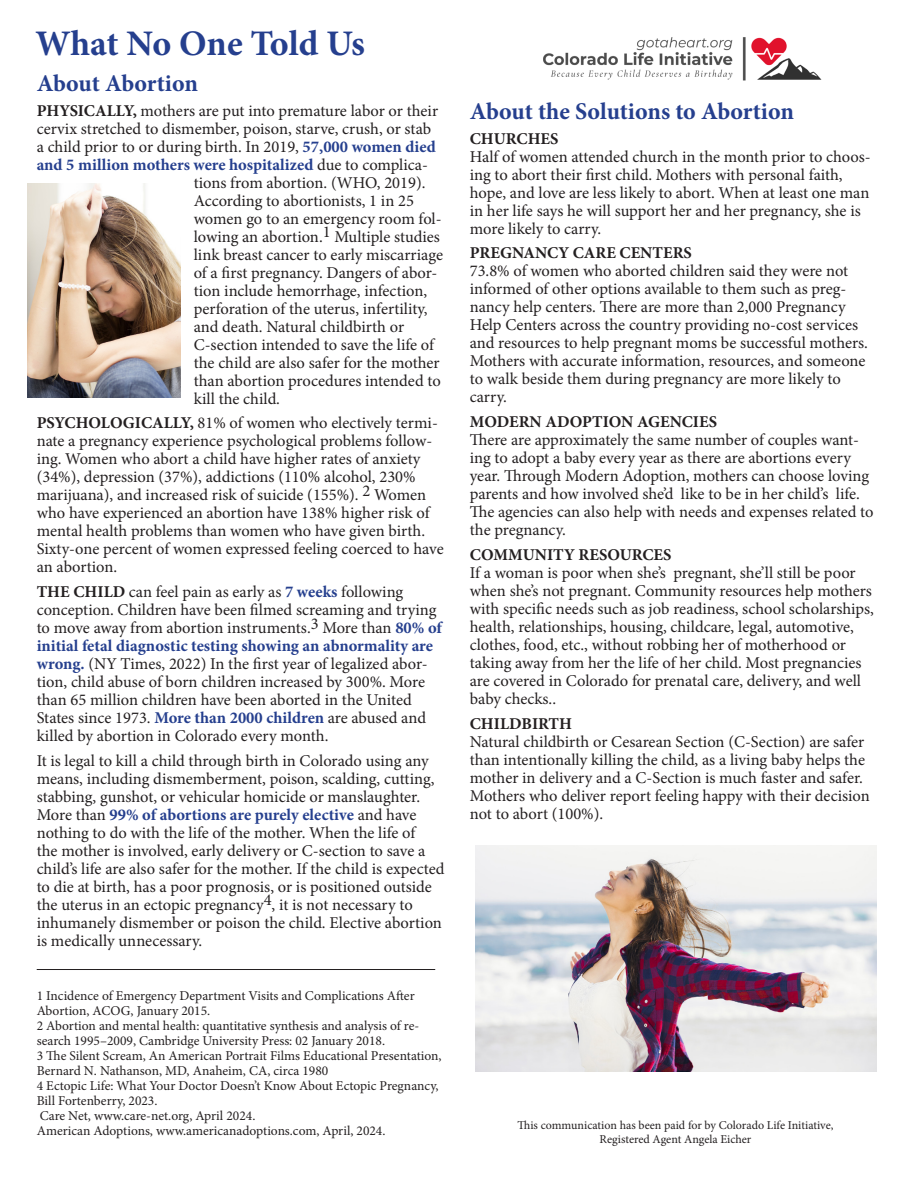
<style>
.page{position:relative;width:918px;height:1188px;background:#fff}
.page>*{position:absolute;margin:0;border:0;box-sizing:border-box;transform-origin:0 0}
.t1{font:700 36px "Minion Pro";letter-spacing:-.005em;color:#253f8e}
.t2{font:700 24px "Minion Pro";letter-spacing:-.005em;color:#253f8e}
.t3{font:16.5px/18px "Minion Pro";letter-spacing:-.005em;color:#231f20}
.t4{font:700 16.5px "Minion Pro";color:#231f20}
.t5{font:700 16.5px "Minion Pro";color:#253f8e}
.t6{font:13.5px/15px "Minion Pro";color:#231f20}
.t7{font:12px "Minion Pro";color:#231f20}
.s1{font-weight:700}
.s2{font-weight:700;color:#253f8e}
.s3{font-weight:400;color:#231f20}
</style>
<div class="page">
<hr style="left:37px;top:969px;width:398px;height:1px;background:#231f20">
<img style="left:543px;top:37px;width:279px;height:44px">
<img style="left:476px;top:845px;width:400px;height:226px">
<img style="left:27px;top:183px;width:153px;height:215px">
<p class="t1" style="left:35px;top:18px;width:331px">What No One Told Us</p>
<p class="t2" style="left:37px;top:66px;width:163px">About Abortion</p>
<p class="t3" style="left:37px;top:101px;width:403px"><span class="s1">PHYSICALLY,</span> mothers are put into premature labor or their</p>
<p class="t3" style="left:37px;top:119px;width:396px">cervix stretched to dismember, poison, starve, crush, or stab</p>
<p class="t3" style="left:37px;top:137px;width:401px">a child prior to or during birth. In 2019, <span class="s2">57,000 women died</span></p>
<p class="t5" style="left:37px;top:153px;width:393px">and 5 million mothers were hospitalized <span class="s3">due to complica-</span></p>
<p class="t3" style="left:194px;top:173px;width:233px">tions from abortion. (WHO, 2019).</p>
<p class="t3" style="left:194px;top:191px;width:222px">According to abortionists, 1 in 25</p>
<p class="t3" style="left:194px;top:209px;width:249px">women go to an emergency room fol-</p>
<p class="t3" style="left:194px;top:227px;width:248px">lowing an abortion.1 Multiple studies</p>
<p class="t3" style="left:194px;top:245px;width:251px">link breast cancer to early miscarriage</p>
<p class="t3" style="left:194px;top:263px;width:245px">of a first pregnancy. Dangers of abor-</p>
<p class="t3" style="left:194px;top:281px;width:235px">tion include hemorrhage, infection,</p>
<p class="t3" style="left:194px;top:299px;width:235px">perforation of the uterus, infertility,</p>
<p class="t3" style="left:194px;top:317px;width:212px">and death. Natural childbirth or</p>
<p class="t3" style="left:194px;top:335px;width:242px">C-section intended to save the life of</p>
<p class="t3" style="left:194px;top:353px;width:248px">the child are also safer for the mother</p>
<p class="t3" style="left:194px;top:371px;width:249px">than abortion procedures intended to</p>
<p class="t3" style="left:194px;top:389px;width:88px">kill the child.</p>
<p class="t3" style="left:37px;top:414px;width:408px"><span class="s1">PSYCHOLOGICALLY,</span> 81% of women who electively termi&shy;nate a pregnancy experience psychological problems follow&shy;ing. Women who abort a child have higher rates of anxiety (34%), depression (37%), addictions (110% alcohol, 230% marijuana), and increased risk of suicide (155%). 2 Women who have experienced an abortion have 138% higher risk of mental health problems than women who have given birth.<br>Sixty-one percent of women expressed feeling coerced to have an abortion.</p>
<p class="t3" style="left:37px;top:583px;width:407px"><span class="s1">THE CHILD</span> can feel pain as early as <span class="s2">7 weeks</span> following conception. Children have been filmed screaming and trying to move away from abortion instruments.3 More than <span class="s2">80% of initial fetal diagnostic testing showing an abnormality are wrong.</span> (NY Times, 2022) In the first year of legalized abor&shy;tion, child abuse of born children increased by 300%. More than 65 million children have been aborted in the United States since 1973. <span class="s2">More than 2000 children</span> are abused and killed by abortion in Colorado every month.</p>
<p class="t3" style="left:37px;top:752px;width:409px">It is legal to kill a child through birth in Colorado using any means, including dismemberment, poison, scalding, cutting, stabbing, gunshot, or vehicular homicide or manslaughter.<br>More than <span class="s2">99% of abortions are purely elective</span> and have nothing to do with the life of the mother. When the life of<br>the mother is involved, early delivery or C-section to save a child’s life are also safer for the mother. If the child is expected to die at birth, has a poor prognosis, or is positioned outside the uterus in an ectopic pregnancy4, it is not necessary to inhumanely dismember or poison the child. Elective abortion is medically unnecessary.</p>
<p class="t2" style="left:470px;top:94px;width:326px">About the Solutions to Abortion</p>
<p class="t4" style="left:470px;top:127px;width:90px">CHURCHES</p>
<p class="t3" style="left:470px;top:148px;width:402px">Half of women attended church in the month prior to choos&shy;ing to abort their first child. Mothers with personal faith, hope, and love are less likely to abort. When at least one man in her life says he will support her and her pregnancy, she is more likely to carry.</p>
<p class="t4" style="left:470px;top:242px;width:224px">PREGNANCY CARE CENTERS</p>
<p class="t3" style="left:470px;top:262px;width:400px">73.8% of women who aborted children said they were not informed of other options available to them such as preg&shy;nancy help centers. There are more than 2,000 Pregnancy Help Centers across the country providing no-cost services and resources to help pregnant moms be successful mothers.<br>Mothers with accurate information, resources, and someone to walk beside them during pregnancy are more likely to carry.</p>
<p class="t4" style="left:470px;top:410px;width:249px">MODERN ADOPTION AGENCIES</p>
<p class="t3" style="left:470px;top:431px;width:405px">There are approximately the same number of couples want&shy;ing to adopt a baby every year as there are abortions every year. Through Modern Adoption, mothers can choose loving parents and how involved she’d like to be in her child’s life.<br>The agencies can also help with needs and expenses related to the pregnancy.</p>
<p class="t4" style="left:470px;top:543px;width:203px">COMMUNITY RESOURCES</p>
<p class="t3" style="left:470px;top:564px;width:406px">If a woman is poor when she’s pregnant, she’ll still be poor when she’s not pregnant. Community resources help mothers with specific needs such as job readiness, school scholarships, health, relationships, housing, childcare, legal, automotive, clothes, food, etc., without robbing her of motherhood or taking away from her the life of her child. Most pregnancies are covered in Colorado for prenatal care, delivery, and well baby checks..</p>
<p class="t4" style="left:470px;top:712px;width:104px">CHILDBIRTH</p>
<p class="t3" style="left:470px;top:733px;width:401px">Natural childbirth or Cesarean Section (C-Section) are safer than intentionally killing the child, as a living baby helps the mother in delivery and a C-Section is much faster and safer.<br>Mothers who deliver report feeling happy with their decision not to abort (100%).</p>
<p class="t6" style="left:37px;top:988px;width:379px">1 Incidence of Emergency Department Visits and Complications After<br>Abortion, ACOG, January 2015.</p>
<p class="t6" style="left:37px;top:1018px;width:384px">2 Abortion and mental health: quantitative synthesis and analysis of re&shy;search 1995–2009, Cambridge University Press: 02 January 2018.</p>
<p class="t6" style="left:37px;top:1048px;width:406px">3 The Silent Scream, An American Portrait Films Educational Presentation,<br>Bernard N. Nathanson, MD, Anaheim, CA, circa 1980</p>
<p class="t6" style="left:37px;top:1078px;width:403px">4 Ectopic Life: What Your Doctor Doesn’t Know About Ectopic Pregnancy,<br>Bill Fortenberry, 2023.</p>
<p class="t6" style="left:40px;top:1108px;width:217px">Care Net, www.care-net.org, April 2024.</p>
<p class="t6" style="left:37px;top:1123px;width:350px">American Adoptions, www.americanadoptions.com, April, 2024.</p>
<p class="t7" style="left:518px;top:1117px;width:317px">This communication has been paid for by Colorado Life Initiative,</p>
<p class="t7" style="left:600px;top:1131px;width:153px">Registered Agent Angela Eicher</p>
</div>
